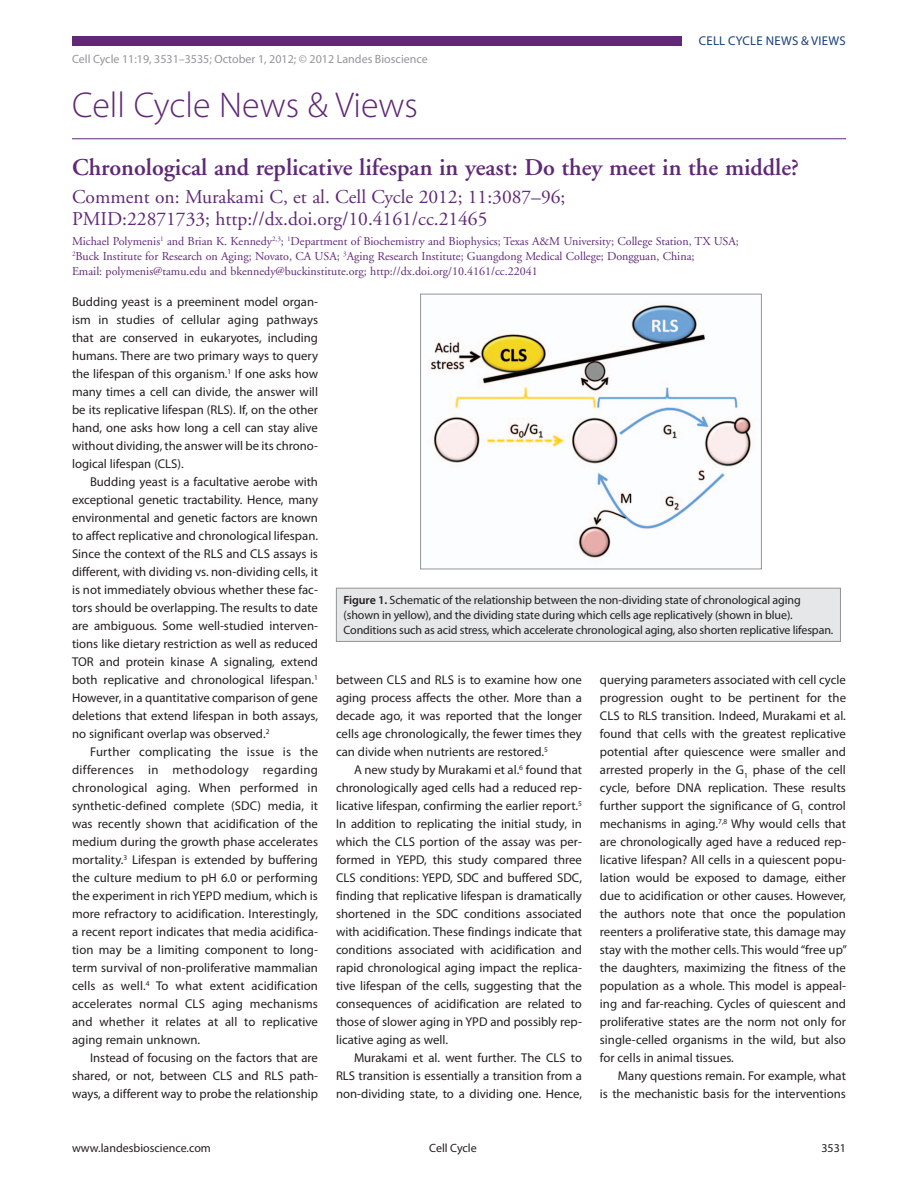
<style>
.page{position:relative;width:918px;height:1188px;background:#fff}
.page>*{position:absolute;margin:0;border:0;box-sizing:border-box;transform-origin:0 0}
.t1{font:300 36px "Myriad Pro";color:#602877}
.t2{font:600 24px "Adobe Garamond";color:#602877}
.t3{font:19.5px/22.5px "Adobe Garamond";color:#602877}
.t4{font:12.75px/18px "Myriad Pro";color:#231f20;text-align:justify}
.t5{font:12.75px "Myriad Pro";letter-spacing:.02em;color:#193f7c}
.t6{font:12px/15px "Adobe Garamond";color:#602877}
.t7{font:12px/15px "Myriad Pro";letter-spacing:-.01em;color:#231f20}
.t8{font:12px "Myriad Pro";color:#939598}
.s1{font-weight:600}
</style>
<div class="page">
<div style="left:72px;top:36px;width:609px;height:10px;background:#602877"></div>
<hr style="left:72px;top:139px;width:774px;height:1px;background:#602877">
<img style="left:428px;top:304px;width:327px;height:254px">
<div style="left:420px;top:294px;width:342px;height:275px;border:1px solid #939598"></div>
<div style="left:336px;top:588px;width:504px;height:53px;background:#e6e7e9"></div>
<div style="left:336px;top:588px;width:505px;height:54px;border:1px solid #939598"></div>
<p class="t8" style="left:72px;top:52px;width:357px">Cell Cycle 11:19, 3531–3535; October 1, 2012; © 2012 Landes Bioscience</p>
<p class="t5" style="left:699px;top:33px;width:8px">cell</p>
<p class="t5" style="left:728px;top:33px;width:22px">cycle</p>
<p class="t5" style="left:766px;top:33px;width:9px">news</p>
<p class="t5" style="left:801px;top:33px;width:30px">&amp; views</p>
<h1 class="t1" style="left:72px;top:83px;width:347px">Cell Cycle News &amp; Views</h1>
<h2 class="t2" style="left:72px;top:154px;width:729px">Chronological and replicative lifespan in yeast: Do they meet in the middle?</h2>
<h3 class="t3" style="left:72px;top:186px;width:495px">Comment on: Murakami C, et al. Cell Cycle 2012; 11:3087–96;<br>PMID:22871733; http://dx.doi.org/10.4161/cc.21465</h3>
<p class="t6" style="left:72px;top:234px;width:668px">Michael Polymenis<sup>1</sup> and Brian K. Kennedy<sup>2,3</sup>; <sup>1</sup>Department of Biochemistry and Biophysics; Texas A&amp;M University; College Station, TX USA;<br><sup>2</sup>Buck Institute for Research on Aging; Novato, CA USA; <sup>3</sup>Aging Research Institute; Guangdong Medical College; Dongguan, China;<br>Email: polymenis@tamu.edu and bkennedy@buckinstitute.org; http://dx.doi.org/10.4161/cc.22041</p>
<p class="t4" style="left:72px;top:293px;width:248px">Budding yeast is a preeminent model organ&shy;ism in studies of cellular aging pathways that are conserved in eukaryotes, including humans. There are two primary ways to query the lifespan of this organism.<sup>1</sup> If one asks how many times a cell can divide, the answer will be its replicative lifespan (RLS). If, on the other hand, one asks how long a cell can stay alive without dividing, the answer will be its chrono&shy;logical lifespan (CLS).</p>
<p class="t4" style="left:72px;top:473px;width:248px;text-indent:18px">Budding yeast is a facultative aerobe with exceptional genetic tractability. Hence, many environmental and genetic factors are known to affect replicative and chronological lifespan.<br>Since the context of the RLS and CLS assays is different, with dividing vs. non-dividing cells, it is not immediately obvious whether these fac&shy;tors should be overlapping. The results to date are ambiguous. Some well-studied interven&shy;tions like dietary restriction as well as reduced TOR and protein kinase A signaling, extend both replicative and chronological lifespan.<sup>1<br></sup>However, in a quantitative comparison of gene deletions that extend lifespan in both assays, no significant overlap was observed.<sup>2</sup></p>
<p class="t4" style="left:72px;top:743px;width:248px;text-indent:18px">Further complicating the issue is the differences in methodology regarding chronological aging. When performed in synthetic-defined complete (SDC) media, it was recently shown that acidification of the medium during the growth phase accelerates mortality.<sup>3</sup> Lifespan is extended by buffering the culture medium to pH 6.0 or performing the experiment in rich YEPD medium, which is more refractory to acidification. I nterestingly, a recent report indicates that media acidifica&shy;tion may be a limiting component to long&shy;term survival of non-proliferative mammalian cells as well.<sup>4</sup> To what extent acidification accelerates normal CLS aging mechanisms and whether it relates at all to replicative aging remain unknown.</p>
<p class="t4" style="left:72px;top:1049px;width:248px;text-indent:18px">I nstead of focusing on the factors that are shared, or not, between CLS and RLS path&shy;ways, a different way to probe the relationship</p>
<p class="t7" style="left:344px;top:593px;width:491px"><span class="s1">Figure 1.</span> Schematic of the relationship between the non-dividing state of chronological aging (shown in yellow), and the dividing state during which cells age replicatively (shown in blue).<br>Conditions such as acid stress, which accelerate chronological aging, also shorten replicative lifespan.</p>
<p class="t4" style="left:336px;top:671px;width:247px">between CLS and RLS is to examine how one aging process affects the other. More than a decade ago, it was reported that the longer cells age chronologically, the fewer times they can divide when nutrients are restored.<sup>5</sup></p>
<p class="t4" style="left:336px;top:761px;width:248px;text-indent:18px">A new study by Murakami et al.<sup>6</sup> found that chronologically aged cells had a reduced rep&shy;licative lifespan, confirming the earlier report.<sup>5<br></sup>I n addition to replicating the initial study, in which the CLS portion of the assay was per&shy;formed in YEPD, this study compared three CLS conditions: YEPD, SDC and buffered SDC, finding that replicative lifespan is dramatically shortened in the SDC conditions associated with acidification. These findings indicate that conditions associated with acidification and rapid chronological aging impact the replica&shy;tive lifespan of the cells, suggesting that the consequences of acidification are related to those of slower aging in YPD and possibly rep&shy;licative aging as well.</p>
<p class="t4" style="left:336px;top:1049px;width:248px;text-indent:18px">Murakami et al. went further. The CLS to RLS transition is essentially a transition from a non-dividing state, to a dividing one. Hence,</p>
<p class="t4" style="left:600px;top:671px;width:249px">querying parameters associated with cell cycle progression ought to be pertinent for the CLS to RLS transition. I ndeed, Murakami et al. found that cells with the greatest replicative potential after quiescence were smaller and arrested properly in the G<sub>1</sub> phase of the cell cycle, before DNA replication. These results further support the significance of G<sub>1</sub> control mechanisms in aging.<sup>7,8</sup> Why would cells that are chronologically aged have a reduced rep&shy;licative lifespan? All cells in a quiescent popu&shy;lation would be exposed to damage, either due to acidification or other causes. However, the authors note that once the population reenters a proliferative state, this damage may stay with the mother cells. This would “free up” the daughters, maximizing the fitness of the population as a whole. This model is appeal&shy;ing and far-reaching. Cycles of quiescent and proliferative states are the norm not only for single-celled organisms in the wild, but also for cells in animal tissues.</p>
<p class="t4" style="left:600px;top:1067px;width:247px;text-align:right">Many questions remain. For example, what<br>is the mechanistic basis for the interventions</p>
<p class="t7" style="left:72px;top:1141px;width:140px">www.landesbioscience.com</p>
<p class="t7" style="left:429px;top:1141px;width:49px">Cell Cycle</p>
<p class="t7" style="left:821px;top:1141px;width:26px">3531</p>
</div>
